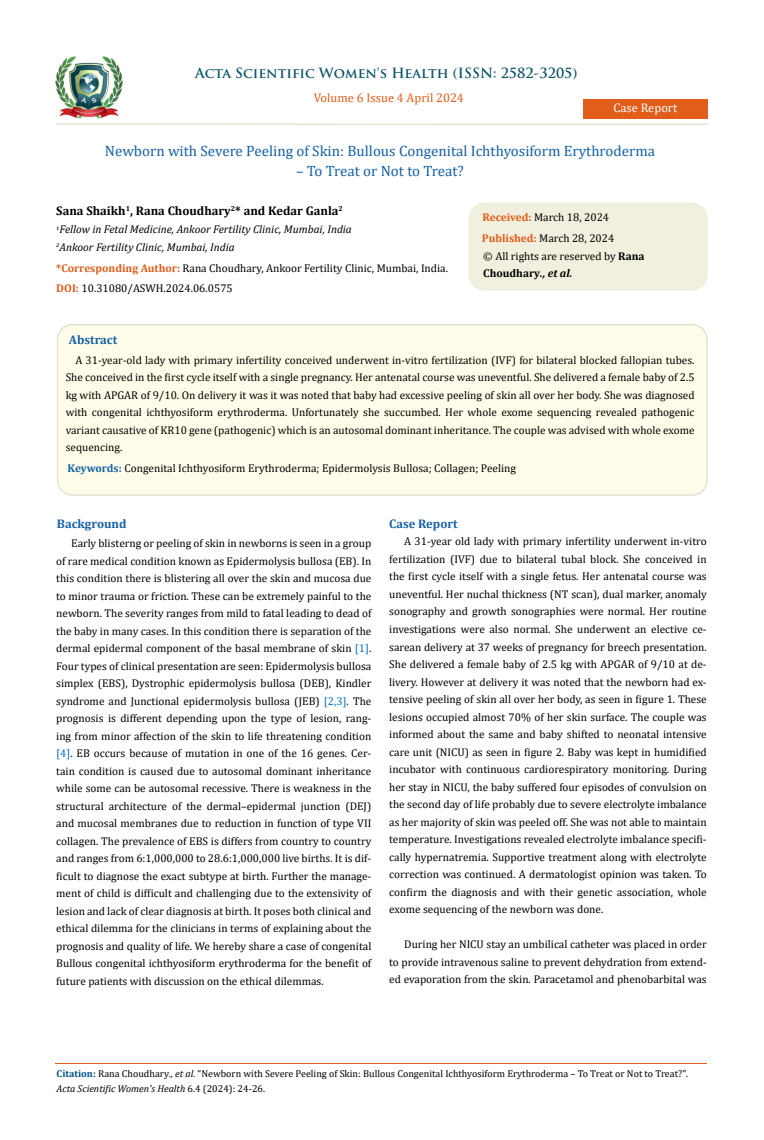
<style>
.page{position:relative;width:764px;height:1140px;background:#fff}
.page>*{position:absolute;margin:0;border:0;box-sizing:border-box;transform-origin:0 0}
.t1{font:15px "Cambria";color:#1560a6}
.t2{font:700 13.75px "Trajan Pro";color:#0e546a}
.t3{font:700 12.5px "Cambria";color:#000}
.t4{font:700 12.5px "Cambria";color:#1560a6}
.t5{font:12.5px "Cambria";color:#e05d1a}
.t6{font:12.5px "Cambria";color:#fff}
.t7{font:11.25px/17.5px "Cambria";color:#000;text-align:justify}
.t8{font:italic 11.25px/17.5px "Cambria";color:#000}
.t9{font:10px/15px "Cambria";color:#000}
.s1{font-weight:700;color:#e05d1a}
.s2{font-weight:700}
.s3{font-weight:700;font-style:italic}
.s4{font-weight:700;color:#1560a6}
.s5{color:#0070c0}
.s6{font-weight:700;color:#035089}
.s7{font-style:italic}
</style>
<div class="page">
<img style="left:56px;top:57px;width:66px;height:61px">
<div style="left:583px;top:99px;width:124px;height:20px;background:#e05d1a"></div>
<div style="left:469px;top:203px;width:238px;height:87px;background:#f1f0de;border-radius:15px"></div>
<div style="left:468px;top:203px;width:239px;height:88px;border:1px solid #f1f0de;border-radius:15px"></div>
<div style="left:58px;top:325px;width:649px;height:170px;background:#fffde9;border-radius:15px"></div>
<div style="left:57px;top:324px;width:650px;height:172px;border:1px solid #e0dfcd;border-radius:15px"></div>
<hr style="left:56px;top:123px;width:651px;height:2px;background:#e0dfcd">
<hr style="left:55px;top:1063px;width:651px;height:1px;background:#e05d1a">
<p class="t2" style="left:195px;top:64px;width:384px">Acta Scientific Women's Health (ISSN: 2582-3205)</p>
<p class="t5" style="left:314px;top:91px;width:152px">Volume 6 Issue 4 April 2024</p>
<p class="t6" style="left:613px;top:100px;width:65px">Case Report</p>
<h1 class="t1" style="left:105px;top:142px;width:552px">Newborn with Severe Peeling of Skin: Bullous Congenital Ichthyosiform Erythroderma</h1>
<h1 class="t1" style="left:296px;top:162px;width:169px">– To Treat or Not to Treat?</h1>
<p class="t3" style="left:56px;top:202px;width:288px">Sana Shaikh<sup>1</sup>, Rana Choudhary<sup>2</sup>* and Kedar Ganla<sup>2</sup></p>
<p class="t8" style="left:56px;top:220px;width:297px"><sup>1</sup>Fellow in Fetal Medicine, Ankoor Fertility Clinic, Mumbai, India<br><sup>2</sup>Ankoor Fertility Clinic, Mumbai, India</p>
<p class="t7" style="left:56px;top:260px;width:393px"><span class="s1">*Corresponding Author:</span> Rana Choudhary, Ankoor Fertility Clinic, Mumbai, India.</p>
<p class="t7" style="left:56px;top:279px;width:178px"><span class="s1">DOI:</span> 10.31080/ASWH.2024.06.0575</p>
<p class="t7" style="left:482px;top:207px;width:134px;line-height:20.4px"><span class="s1">Received:</span> March 18, 2024<br><span class="s1">Published:</span> March 28, 2024</p>
<p class="t7" style="left:483px;top:247px;width:163px">© All rights are reserved by <span class="s2">Rana<br>Choudhary</span><span class="s3">., et al.</span></p>
<p class="t4" style="left:69px;top:330px;width:50px">Abstract</p>
<p class="t7" style="left:66px;top:351px;width:630px;text-indent:10px">A 31-year-old lady with primary infertility conceived underwent in-vitro fertilization (IVF) for bilateral blocked fallopian tubes.<br>She conceived in the first cycle itself with a single pregnancy. Her antenatal course was uneventful. She delivered a female baby of 2.5 kg with APGAR of 9/10. On delivery it was it was noted that baby had excessive peeling of skin all over her body. She was diagnosed with congenital ichthyosiform erythroderma. Unfortunately she succumbed. Her whole exome sequencing revealed pathogenic variant causative of KR10 gene (pathogenic) which is an autosomal dominant inheritance. The couple was advised with whole exome sequencing.</p>
<p class="t7" style="left:68px;top:460px;width:450px"><span class="s4">Keywords:</span> Congenital Ichthyosiform Erythroderma; Epidermolysis Bullosa; Collagen; Peeling</p>
<p class="t4" style="left:57px;top:515px;width:71px">Background</p>
<p class="t7" style="left:56px;top:535px;width:317px;text-indent:15px">Early blisterng or peeling of skin in newborns is seen in a group of rare medical condition known as Epidermolysis bullosa (EB). In this condition there is blistering all over the skin and mucosa due to minor trauma or friction. These can be extremely painful to the newborn. The severity ranges from mild to fatal leading to dead of the baby in many cases. In this condition there is separation of the dermal epidermal component of the basal membrane of skin <span class="s5">[1]</span>.<br>Four types of clinical presentation are seen: Epidermolysis bullosa simplex (EBS), Dystrophic epidermolysis bullosa (DEB), Kindler syndrome and Junctional epidermolysis bullosa (JEB) <span class="s5">[2,3]</span>. The prognosis is different depending upon the type of lesion, rang&shy;ing from minor affection of the skin to life threatening condition <span class="s5">[4]</span>. EB occurs because of mutation in one of the 16 genes. Cer&shy;tain condition is caused due to autosomal dominant inheritance while some can be autosomal recessive. There is weakness in the structural architecture of the dermal–epidermal junction (DEJ) and mucosal membranes due to reduction in function of type VII collagen. The prevalence of EBS is differs from country to country and ranges from 6:1,000,000 to 28.6:1,000,000 live births. It is dif&shy;ficult to diagnose the exact subtype at birth. Further the manage&shy;ment of child is difficult and challenging due to the extensivity of lesion and lack of clear diagnosis at birth. It poses both clinical and ethical dilemma for the clinicians in terms of explaining about the prognosis and quality of life. We hereby share a case of congenital Bullous congenital ichthyosiform erythroderma for the benefit of future patients with discussion on the ethical dilemmas.</p>
<p class="t4" style="left:389px;top:515px;width:70px">Case Report</p>
<p class="t7" style="left:389px;top:533px;width:319px;text-indent:15px">A 31-year old lady with primary infertility underwent in-vitro fertilization (IVF) due to bilateral tubal block. She conceived in the first cycle itself with a single fetus. Her antenatal course was uneventful. Her nuchal thickness (NT scan), dual marker, anomaly sonography and growth sonographies were normal. Her routine investigations were also normal. She underwent an elective ce&shy;sarean delivery at 37 weeks of pregnancy for breech presentation.<br>She delivered a female baby of 2.5 kg with APGAR of 9/10 at de&shy;livery. However at delivery it was noted that the newborn had ex&shy;tensive peeling of skin all over her body, as seen in figure 1. These lesions occupied almost 70% of her skin surface. The couple was informed about the same and baby shifted to neonatal intensive care unit (NICU) as seen in figure 2. Baby was kept in humidified incubator with continuous cardiorespiratory monitoring. During her stay in NICU, the baby suffered four episodes of convulsion on the second day of life probably due to severe electrolyte imbalance as her majority of skin was peeled off. She was not able to maintain temperature. Investigations revealed electrolyte imbalance specifi&shy;cally hypernatremia. Supportive treatment along with electrolyte correction was continued. A dermatologist opinion was taken. To confirm the diagnosis and with their genetic association, whole exome sequencing of the newborn was done.</p>
<p class="t7" style="left:389px;top:935px;width:319px;text-indent:15px">During her NICU stay an umbilical catheter was placed in order to provide intravenous saline to prevent dehydration from extend&shy;ed evaporation from the skin. Paracetamol and phenobarbital was</p>
<p class="t9" style="left:57px;top:1066px;width:633px"><span class="s6">Citation:</span> Rana Choudhary<span class="s7">., et al.</span> “Newborn with Severe Peeling of Skin: Bullous Congenital Ichthyosiform Erythroderma – To Treat or Not to Treat?".<br><span class="s7">Acta Scientific Women's Health</span> 6.4 (2024): 24-26.</p>
</div>
